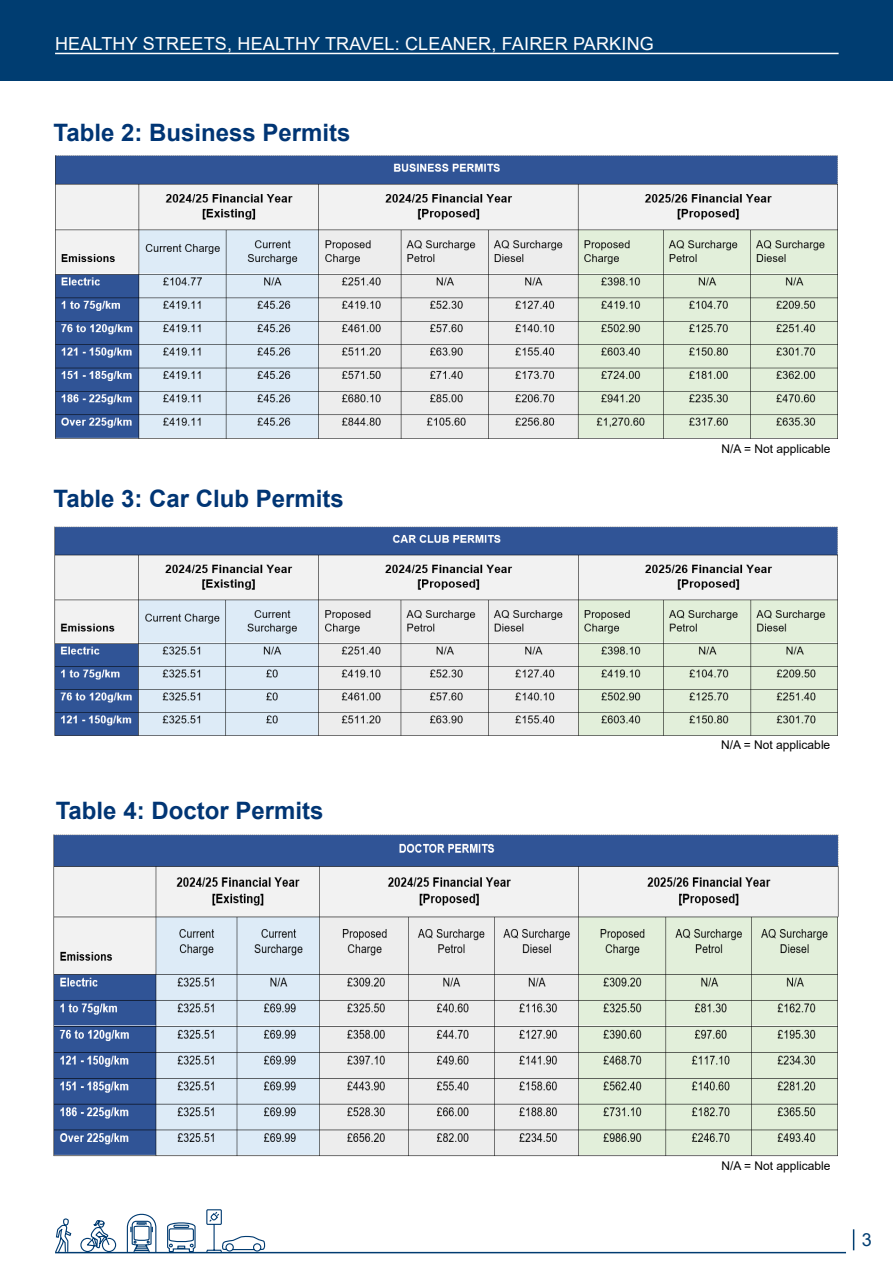
<style>
.page{position:relative;width:893px;height:1263px;background:#fff}
.page>*{position:absolute;margin:0;border:0;box-sizing:border-box;transform-origin:0 0}
.Paragraph{font:700 24px "Arial";color:#003574}
.t1{font:18px "Arial";letter-spacing:.01em;color:#fff}
.t2{font:18px "Arial";color:#003d71}
.SUB_A{font:12px "Arial";color:#000}
</style>
<div class="page">
<div style="left:0;top:0;width:893px;height:81px;background:#003d71"></div>
<svg style="left:853px;top:1229px;width:1px;height:21px"></svg>
<hr style="left:55px;top:53px;width:784px;height:1px;background:#fff">
<hr style="left:55px;top:1252px;width:791px;height:1px;background:#003b71">
<svg style="left:166px;top:1222px;width:30px;height:30px"></svg>
<svg style="left:55px;top:1218px;width:17px;height:36px"></svg>
<svg style="left:126px;top:1213px;width:31px;height:41px"></svg>
<svg style="left:80px;top:1220px;width:37px;height:32px"></svg>
<svg style="left:205px;top:1209px;width:60px;height:43px"></svg>
<img style="left:55px;top:155px;width:783px;height:284px">
<img style="left:54px;top:526px;width:784px;height:210px">
<img style="left:53px;top:834px;width:786px;height:323px">
<p class="t1" style="left:55px;top:31px;width:600px">HEALTHY STREETS, HEALTHY TRAVEL: CLEANER, FAIRER PARKING</p>
<p class="Paragraph" style="left:54px;top:115px;width:298px">Table 2: Business Permits</p>
<p class="Paragraph" style="left:54px;top:482px;width:292px">Table 3: Car Club Permits</p>
<p class="Paragraph" style="left:56px;top:793px;width:269px">Table 4: Doctor Permits</p>
<p class="SUB_A" style="left:721px;top:440px;width:111px">N/A = Not applicable</p>
<p class="SUB_A" style="left:721px;top:736px;width:111px">N/A = Not applicable</p>
<p class="SUB_A" style="left:721px;top:1158px;width:111px">N/A = Not applicable</p>
<p class="t2" style="left:862px;top:1227px;width:12px">3</p>
</div>
